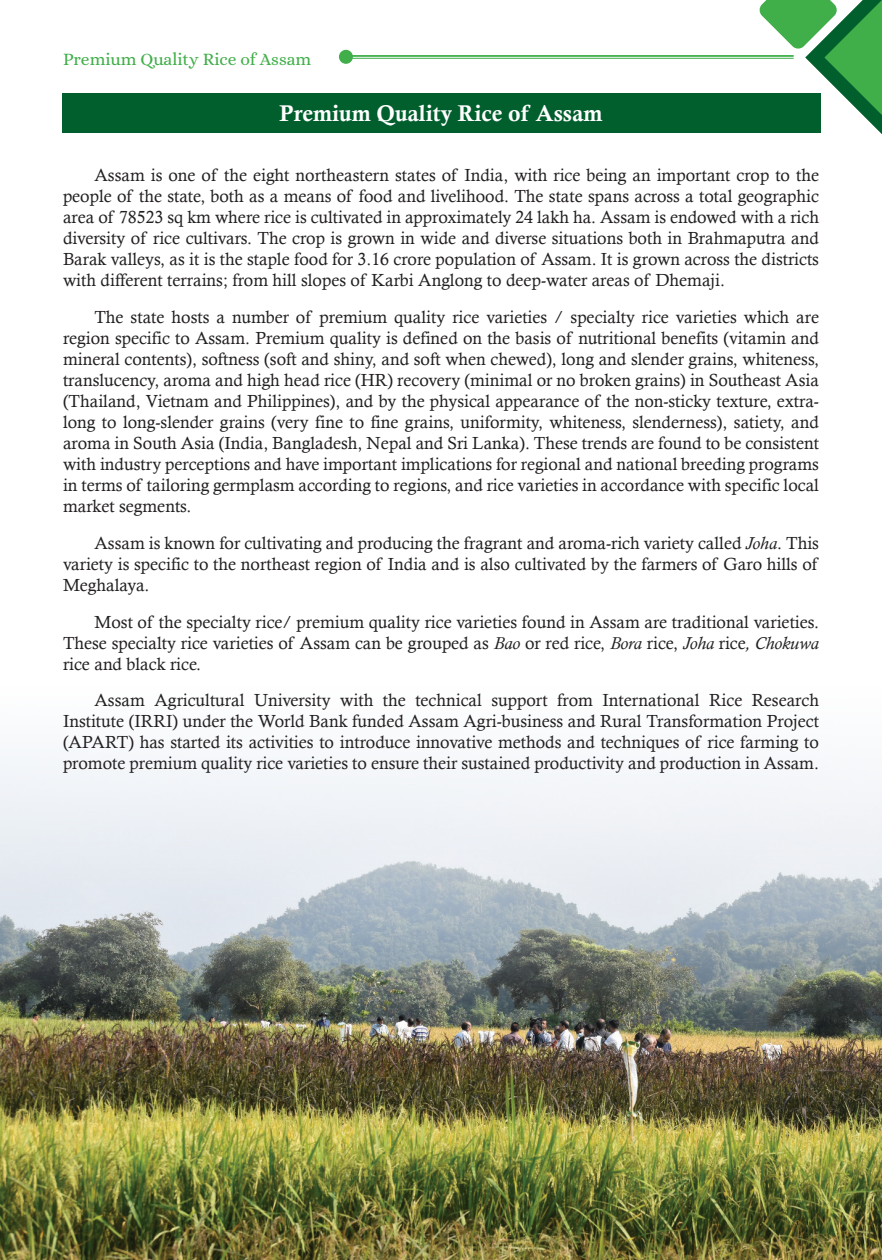
<style>
.page{position:relative;width:882px;height:1260px;background:#fff}
.page>*{position:absolute;margin:0;border:0;box-sizing:border-box;transform-origin:0 0}
.t1{font:22.75px "Calis MT Bol";color:#fff}
.t2{font:17.5px/21px "Calisto";color:#231f20;text-align:justify}
.t3{font:17.5px "Alice";color:#40ae49}
.s1{font-style:italic}
</style>
<div class="page">
<hr style="left:346px;top:55px;width:448px;height:2px;background:#40ae49">
<hr style="left:346px;top:58px;width:448px;height:1px;background:#40ae49">
<div style="left:339px;top:50px;width:14px;height:14px;background:#40ae49;border-radius:50%"></div>
<svg style="left:759px;top:0;width:123px;height:135px"></svg>
<img style="left:0;top:756px;width:882px;height:504px">
<div style="left:62px;top:94px;width:758px;height:39px;background:#005f2c"></div>
<p class="t3" style="left:63px;top:50px;width:250px">Premium Quality Rice of Assam</p>
<h1 class="t1" style="left:280px;top:100px;width:325px">Premium Quality Rice of Assam</h1>
<p class="t2" style="left:63px;top:165px;width:758px;text-indent:32px">Assam is one of the eight northeastern states of India, with rice being an important crop to the people of the state, both as a means of food and livelihood. The state spans across a total geographic area of 78523 sq km where rice is cultivated in approximately 24 lakh ha. Assam is endowed with a rich diversity of rice cultivars. The crop is grown in wide and diverse situations both in Brahmaputra and Barak valleys, as it is the staple food for 3.16 crore population of Assam. It is grown across the districts with different terrains; from hill slopes of Karbi Anglong to deep-water areas of Dhemaji.</p>
<p class="t2" style="left:63px;top:306px;width:758px;text-indent:32px">The state hosts a number of premium quality rice varieties / specialty rice varieties which are region specific to Assam. Premium quality is defined on the basis of nutritional benefits (vitamin and mineral contents), softness (soft and shiny, and soft when chewed), long and slender grains, whiteness, translucency, aroma and high head rice (HR) recovery (minimal or no broken grains) in Southeast Asia (Thailand, Vietnam and Philippines), and by the physical appearance of the non-sticky texture, extra&shy;long to long-slender grains (very fine to fine grains, uniformity, whiteness, slenderness), satiety, and aroma in South Asia (India, Bangladesh, Nepal and Sri Lanka). These trends are found to be consistent with industry perceptions and have important implications for regional and national breeding programs in terms of tailoring germplasm according to regions, and rice varieties in accordance with specific local market segments.</p>
<p class="t2" style="left:63px;top:532px;width:758px;text-indent:32px">Assam is known for cultivating and producing the fragrant and aroma-rich variety called <span class="s1">Joha</span>. This variety is specific to the northeast region of India and is also cultivated by the farmers of Garo hills of Meghalaya.</p>
<p class="t2" style="left:63px;top:611px;width:758px;text-indent:32px">Most of the specialty rice/ premium quality rice varieties found in Assam are traditional varieties.<br>These specialty rice varieties of Assam can be grouped as <span class="s1">Bao</span> or red rice, <span class="s1">Bora</span> rice, <span class="s1">Joha</span> rice<span class="s1">, Chokuwa </span>rice and black rice.</p>
<p class="t2" style="left:63px;top:690px;width:758px;text-indent:32px">Assam Agricultural University with the technical support from International Rice Research Institute (IRRI) under the World Bank funded Assam Agri-business and Rural Transformation Project (APART) has started its activities to introduce innovative methods and techniques of rice farming to promote premium quality rice varieties to ensure their sustained productivity and production in Assam.</p>
</div>
